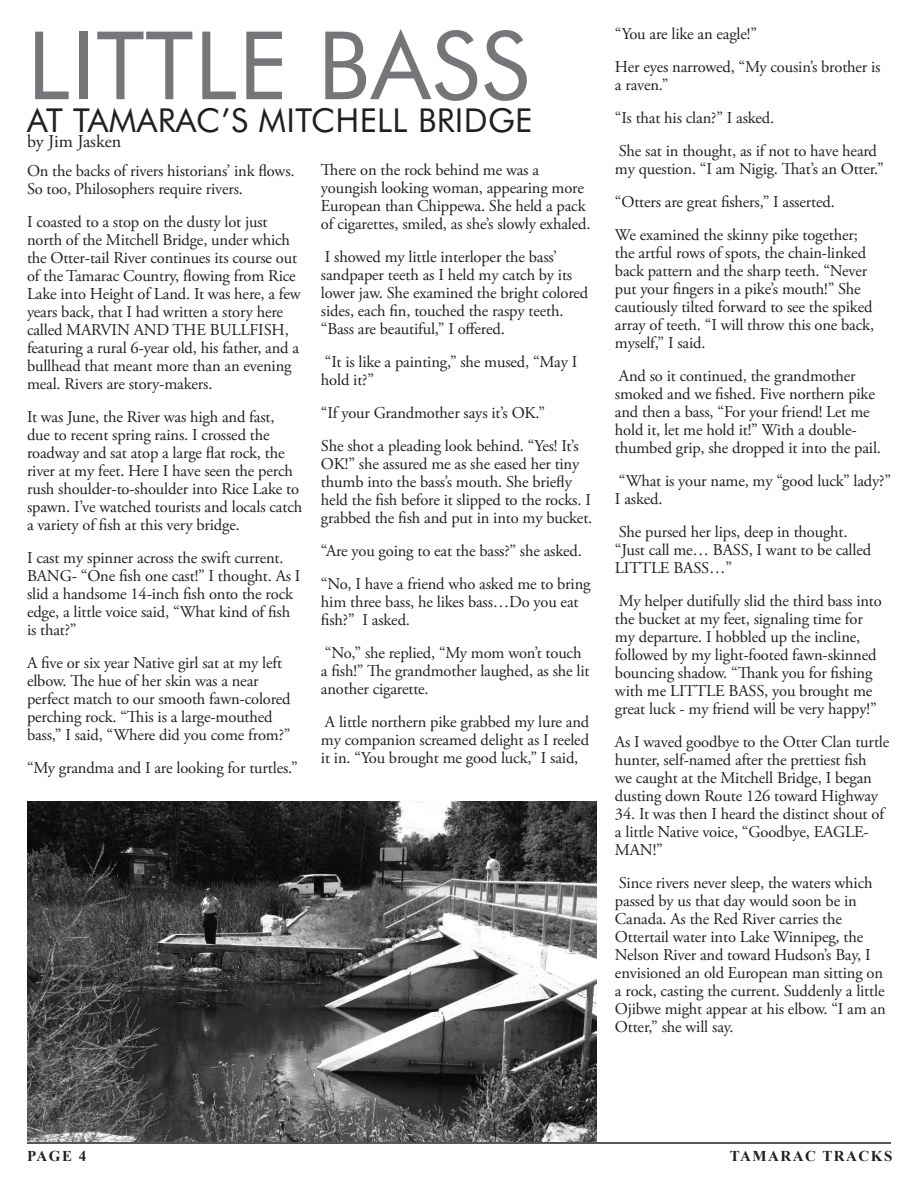
<style>
.page{position:relative;width:918px;height:1188px;background:#fff}
.page>*{position:absolute;margin:0;border:0;box-sizing:border-box;transform-origin:0 0}
.t1{font:94.5px "Futura BT";letter-spacing:.01em;color:#757679}
.t2{font:33px "Futura BT";letter-spacing:.01em;color:#231f20}
.t3{font:18px "Adobe Garamond Pro";color:#231f20}
.t4{font:16.5px/18px "Adobe Garamond Pro";letter-spacing:-.01em;color:#231f20}
.t5{font:700 15px "Times New Roman";letter-spacing:.1em;color:#231f20}
</style>
<div class="page">
<hr style="left:27px;top:1142px;width:864px;height:2px;background:#231f20">
<img style="left:27px;top:801px;width:570px;height:340px">
<h1 class="t1" style="left:27px;top:8px;width:504px">LITTLE BASS</h1>
<h2 class="t2" style="left:27px;top:100px;width:507px">AT TAMARAC’S MITCHELL BRIDGE</h2>
<p class="t3" style="left:27px;top:130px;width:96px">by Jim Jasken</p>
<p class="t4" style="left:27px;top:163px;width:269px">On the backs of rivers historians’ ink flows.<br>So too, Philosophers require rivers.</p>
<p class="t4" style="left:27px;top:214px;width:275px">I coasted to a stop on the dusty lot just north of the Mitchell Bridge, under which the Otter-tail River continues its course out of the Tamarac Country, flowing from Rice Lake into Height of Land. It was here, a few years back, that I had written a story here called MARVIN AND THE BULLFISH, featuring a rural 6-year old, his father, and a bullhead that meant more than an evening meal. Rivers are story-makers.</p>
<p class="t4" style="left:27px;top:409px;width:277px">It was June, the River was high and fast,<br>due to recent spring rains. I crossed the roadway and sat atop a large flat rock, the river at my feet. Here I have seen the perch rush shoulder-to-shoulder into Rice Lake to spawn. I’ve watched tourists and locals catch a variety of fish at this very bridge.</p>
<p class="t4" style="left:27px;top:550px;width:275px">I cast my spinner across the swift current.<br>BANG- “One fish one cast!” I thought. As I slid a handsome 14-inch fish onto the rock edge, a little voice said, “What kind of fish is that?”</p>
<p class="t4" style="left:27px;top:655px;width:265px">A five or six year Native girl sat at my left elbow. The hue of her skin was a near perfect match to our smooth fawn-colored perching rock. “This is a large-mouthed bass,” I said, “Where did you come from?”</p>
<p class="t4" style="left:27px;top:760px;width:272px">“My grandma and I are looking for turtles.”</p>
<p class="t4" style="left:321px;top:162px;width:271px">There on the rock behind me was a youngish looking woman, appearing more European than Chippewa. She held a pack of cigarettes, smiled, as she’s slowly exhaled.</p>
<p class="t4" style="left:321px;top:249px;width:269px">I showed my little interloper the bass’ sandpaper teeth as I held my catch by its lower jaw. She examined the bright colored sides, each fin, touched the raspy teeth. “Bass are beautiful,” I offered.</p>
<p class="t4" style="left:321px;top:354px;width:258px">“It is like a painting,” she mused, “May I hold it?”</p>
<p class="t4" style="left:321px;top:397px;width:259px;line-height:33px">“If your Grandmother says it’s OK.”<br>She shot a pleading look behind. “Yes! It’s</p>
<p class="t4" style="left:321px;top:456px;width:273px">OK!” she assured me as she eased her tiny thumb into the bass’s mouth. She briefly held the fish before it slipped to the rocks. I grabbed the fish and put in into my bucket.</p>
<p class="t4" style="left:321px;top:535px;width:271px;line-height:33px">“Are you going to eat the bass?” she asked. “No, I have a friend who asked me to bring</p>
<p class="t4" style="left:321px;top:594px;width:259px">him three bass, he likes bass…Do you eat fish?” I asked.</p>
<p class="t4" style="left:321px;top:645px;width:270px">“No,” she replied, “My mom won’t touch<br>a fish!” The grandmother laughed, as she lit another cigarette.</p>
<p class="t4" style="left:321px;top:714px;width:270px;text-align:justify">A little northern pike grabbed my lure and my companion screamed delight as I reeled it in. “You brought me good luck,” I said,</p>
<p class="t4" style="left:615px;top:18px;width:267px;line-height:33px">“You are like an eagle!”<br>Her eyes narrowed, “My cousin’s brother is</p>
<p class="t4" style="left:615px;top:69px;width:264px;line-height:33px">a raven.”<br>“Is that his clan?” I asked.<br>She sat in thought, as if not to have heard</p>
<p class="t4" style="left:615px;top:153px;width:270px;line-height:33px">my question. “I am Nigig. That’s an Otter.” “Otters are great fishers,” I asserted.<br>We examined the skinny pike together;</p>
<p class="t4" style="left:615px;top:244px;width:261px">the artful rows of spots, the chain-linked back pattern and the sharp teeth. “Never put your fingers in a pike’s mouth!” She cautiously tilted forward to see the spiked array of teeth. “I will throw this one back, myself,” I said.</p>
<p class="t4" style="left:615px;top:367px;width:268px">And so it continued, the grandmother smoked and we fished. Five northern pike and then a bass, “For your friend! Let me hold it, let me hold it!” With a double&shy;thumbed grip, she dropped it into the pail.</p>
<p class="t4" style="left:615px;top:472px;width:278px">“What is your name, my “good luck” lady?”<br>I asked.</p>
<p class="t4" style="left:615px;top:523px;width:258px">She pursed her lips, deep in thought. “Just call me… BASS, I want to be called<br>LITTLE BASS…”</p>
<p class="t4" style="left:615px;top:592px;width:268px">My helper dutifully slid the third bass into the bucket at my feet, signaling time for my departure. I hobbled up the incline, followed by my light-footed fawn-skinned bouncing shadow. “Thank you for fishing with me LITTLE BASS, you brought me great luck - my friend will be very happy!”</p>
<p class="t4" style="left:615px;top:733px;width:276px">As I waved goodbye to the Otter Clan turtle hunter, self-named after the prettiest fish<br>we caught at the Mitchell Bridge, I began dusting down Route 126 toward Highway</p>
<p class="t4" style="left:615px;top:805px;width:271px">34. It was then I heard the distinct shout of a little Native voice, “Goodbye, EAGLE-<br>MAN!”</p>
<p class="t4" style="left:615px;top:874px;width:272px">Since rivers never sleep, the waters which passed by us that day would soon be in Canada. As the Red River carries the Ottertail water into Lake Winnipeg, the Nelson River and toward Hudson’s Bay, I envisioned an old European man sitting on a rock, casting the current. Suddenly a little Ojibwe might appear at his elbow. “I am an Otter,” she will say.</p>
<p class="t5" style="left:27px;top:1147px;width:61px">PAGE 4</p>
<p class="t5" style="left:730px;top:1147px;width:164px">TAMARAC TRACKS</p>
</div>
